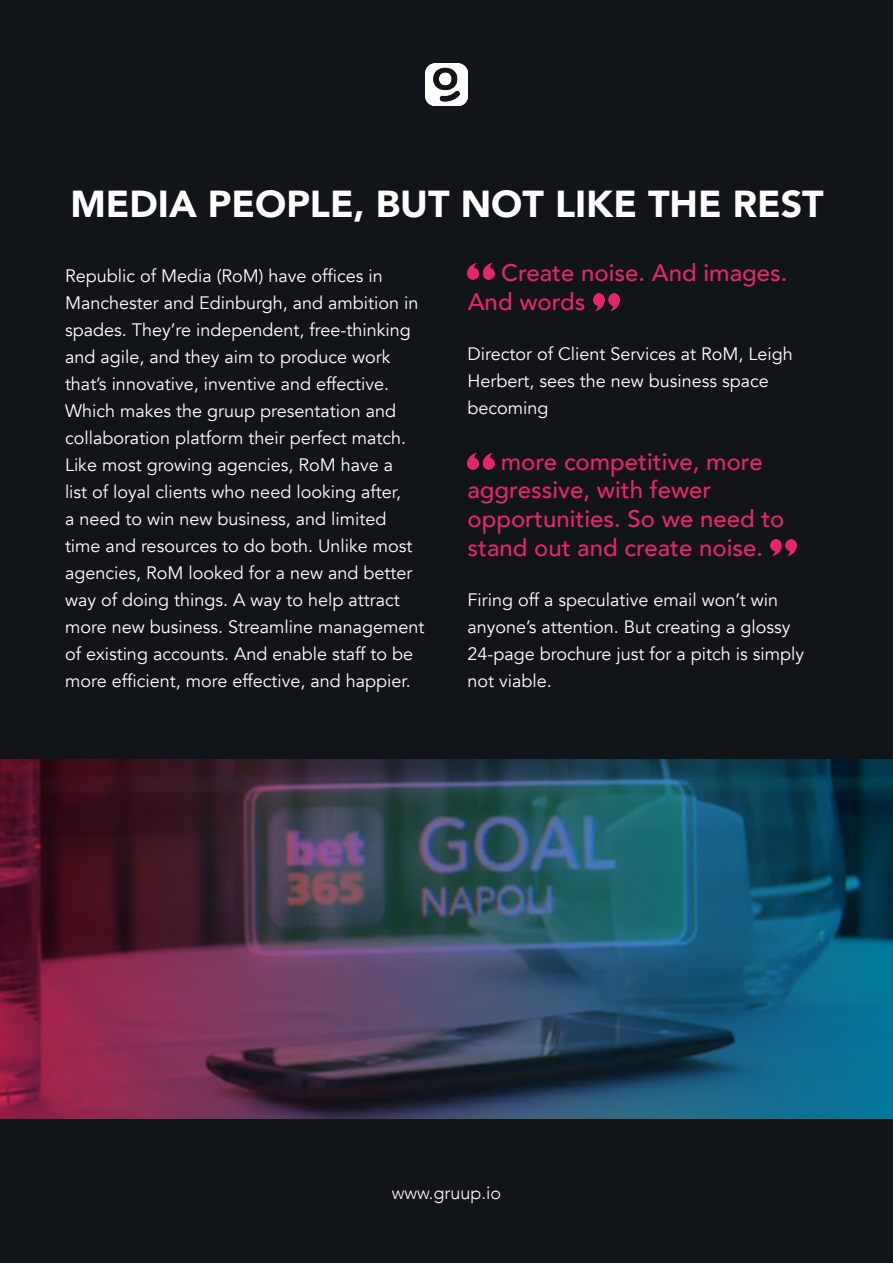
<style>
.page{position:relative;width:893px;height:1263px;background:#111418}
.page>*{position:absolute;margin:0;border:0;box-sizing:border-box;transform-origin:0 0}
.t1{font:900 37.5px "Avenir";color:#fff}
.t2{font:500 24px/28.8px "Avenir";color:#e4276b}
.t3{font:18px/27px "Avenir";color:#fff}
.t4{font:300 18px "Avenir";color:#fff}
</style>
<div class="page">
<img style="left:0;top:759px;width:893px;height:360px">
<img style="left:468px;top:264px;width:26px;height:16px">
<img style="left:468px;top:454px;width:26px;height:16px">
<img style="left:593px;top:294px;width:26px;height:16px">
<img style="left:770px;top:540px;width:26px;height:16px">
<img style="left:425px;top:64px;width:42px;height:42px">
<p class="t1" style="left:70px;top:171px;width:755px">MEDIA PEOPLE, BUT NOT LIKE THE REST</p>
<p class="t3" style="left:65px;top:262px;width:361px">Republic of Media (RoM) have offices in Manchester and Edinburgh, and ambition in spades. They’re independent, free-thinking and agile, and they aim to produce work that’s innovative, inventive and effective.<br>Which makes the gruup presentation and collaboration platform their perfect match.<br>Like most growing agencies, RoM have a<br>list of loyal clients who need looking after,<br>a need to win new business, and limited time and resources to do both. Unlike most agencies, RoM looked for a new and better way of doing things. A way to help attract more new business. Streamline management of existing accounts. And enable staff to be more efficient, more effective, and happier.</p>
<p class="t2" style="left:468px;top:257px;width:321px;text-indent:33px">Create noise. And images.<br>And words</p>
<p class="t3" style="left:467px;top:340px;width:327px">Director of Client Services at RoM, Leigh<br>Herbert, sees the new business space becoming</p>
<p class="t2" style="left:467px;top:445px;width:319px;text-indent:33px">more competitive, more aggressive, with fewer opportunities. So we need to stand out and create noise.</p>
<p class="t3" style="left:467px;top:586px;width:338px">Firing off a speculative email won’t win anyone’s attention. But creating a glossy 24-page brochure just for a pitch is simply not viable.</p>
<p class="t4" style="left:392px;top:1182px;width:111px">www.gruup.io</p>
</div>
